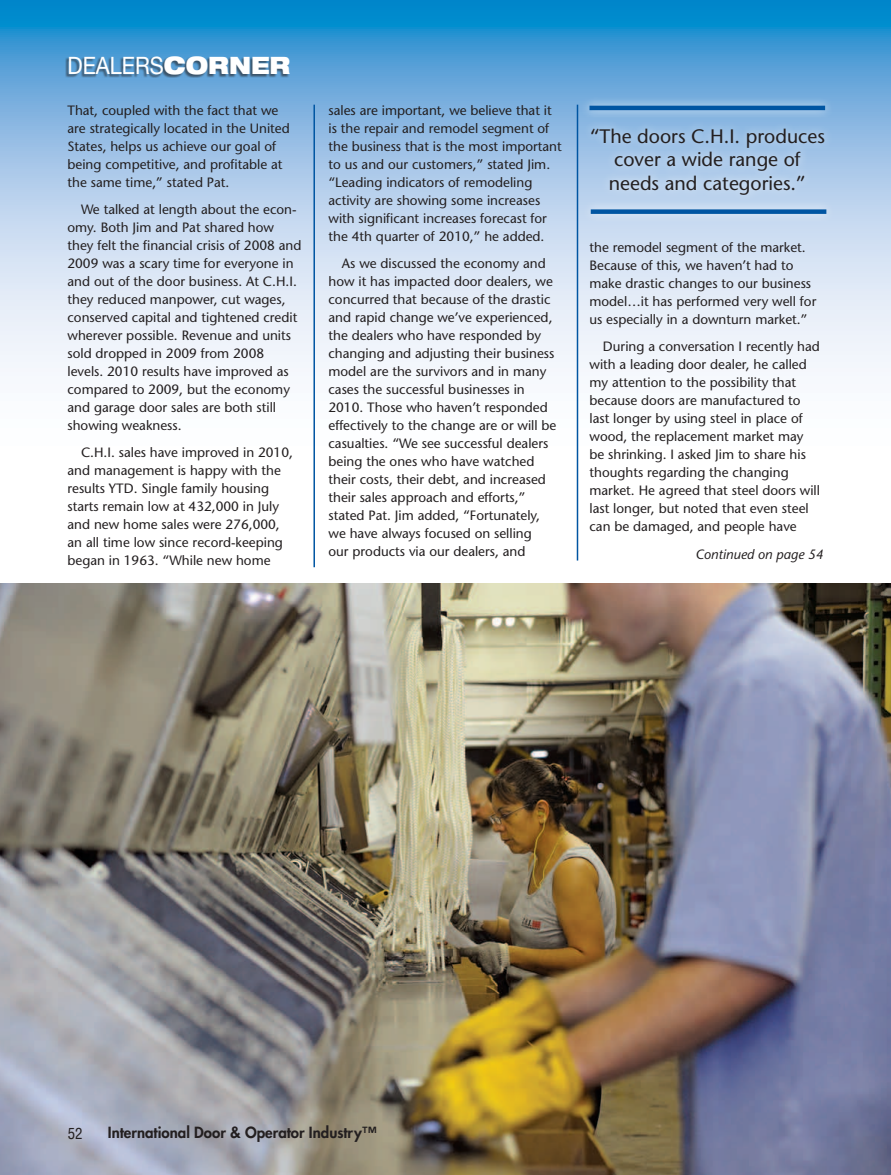
<style>
.page{position:relative;width:891px;height:1175px;background:#fff}
.page>*{position:absolute;margin:0;border:0;box-sizing:border-box;transform-origin:0 0}
.t1{font:24px "Helvetica Neue";color:#fff;scale:.9 1}
.t2{font:19.5px/23.4px "Stone Sans";color:#231f20;text-align:center}
.t3{font:800 15px "Futura";color:#231f20}
.t4{font:condensed 15px "Helvetica";color:#231f20}
.t5{font:13.5px/18px "Stone Sans";color:#231f20}
.t6{font:italic 13.5px "Stone Sans";color:#231f20}
.s1{font-weight:900;font-stretch:expanded}
</style>
<div class="page">
<img style="left:0;top:583px;width:891px;height:591px">
<svg style="left:0;top:0;width:891px;height:512px"></svg>
<hr style="left:313px;top:105px;width:2px;height:462px;background:#0055a2">
<hr style="left:577px;top:105px;width:1px;height:455px;background:#0055a2">
<div style="left:65px;top:57px;width:225px;height:21px;background:#231f20;opacity:.6"></div>
<div style="left:580px;top:96px;width:255px;height:24px;background:#fff;opacity:.75"></div>
<hr style="left:590px;top:106px;width:235px;height:4px;background:#0055a2">
<div style="left:581px;top:199px;width:255px;height:24px;background:#cadcf1"></div>
<div style="left:591px;top:209px;width:235px;height:5px;background:#0055a2"></div>
<div style="left:583px;top:119px;width:251px;height:85px;background:#fff;opacity:.75"></div>
<h1 class="t1" style="left:68px;top:51px;width:249px">DEALERS<span class="s1">CORNER</span></h1>
<p class="t5" style="left:68px;top:102px;width:224px">That, coupled with the fact that we are strategically located in the United States, helps us achieve our goal of being competitive, and profitable at the same time,” stated Pat.</p>
<p class="t5" style="left:68px;top:201px;width:236px;text-indent:14px">We talked at length about the econ&shy;omy. Both Jim and Pat shared how they felt the financial crisis of 2008 and 2009 was a scary time for everyone in and out of the door business. At C.H.I. they reduced manpower, cut wages, conserved capital and tightened credit wherever possible. Revenue and units sold dropped in 2009 from 2008 levels. 2010 results have improved as compared to 2009, but the economy and garage door sales are both still showing weakness.</p>
<p class="t5" style="left:68px;top:443px;width:227px;text-indent:14px">C.H.I. sales have improved in 2010, and management is happy with the results YTD. Single family housing starts remain low at 432,000 in July and new home sales were 276,000, an all time low since record-keeping began in 1963. “While new home</p>
<p class="t5" style="left:328px;top:101px;width:235px">sales are important, we believe that it is the repair and remodel segment of the business that is the most important to us and our customers,” stated Jim. “Leading indicators of remodeling activity are showing some increases with significant increases forecast for the 4th quarter of 2010,” he added.</p>
<p class="t5" style="left:328px;top:254px;width:229px;text-indent:14px">As we discussed the economy and how it has impacted door dealers, we concurred that because of the drastic and rapid change we’ve experienced, the dealers who have responded by changing and adjusting their business model are the survivors and in many cases the successful businesses in 2010. Those who haven’t responded effectively to the change are or will be casualties. “We see successful dealers being the ones who have watched their costs, their debt, and increased their sales approach and efforts,” stated Pat. Jim added, “Fortunately, we have always focused on selling<br>our products via our dealers, and</p>
<h2 class="t2" style="left:590px;top:124px;width:237px">“The doors C.H.I. produces cover a wide range of needs and categories.”</h2>
<p class="t5" style="left:589px;top:238px;width:228px">the remodel segment of the market.<br>Because of this, we haven’t had to make drastic changes to our business model…it has performed very well for us especially in a downturn market.”</p>
<p class="t5" style="left:589px;top:337px;width:232px;text-indent:14px">During a conversation I recently had with a leading door dealer, he called my attention to the possibility that because doors are manufactured to last longer by using steel in place of wood, the replacement market may be shrinking. I asked Jim to share his thoughts regarding the changing market. He agreed that steel doors will last longer, but noted that even steel can be damaged, and people have</p>
<p class="t6" style="left:696px;top:546px;width:129px">Continued on page 54</p>
<p class="t4" style="left:68px;top:1124px;width:16px">52</p>
<p class="t3" style="left:108px;top:1122px;width:270px">International Door &amp; Operator Industry™</p>
</div>
